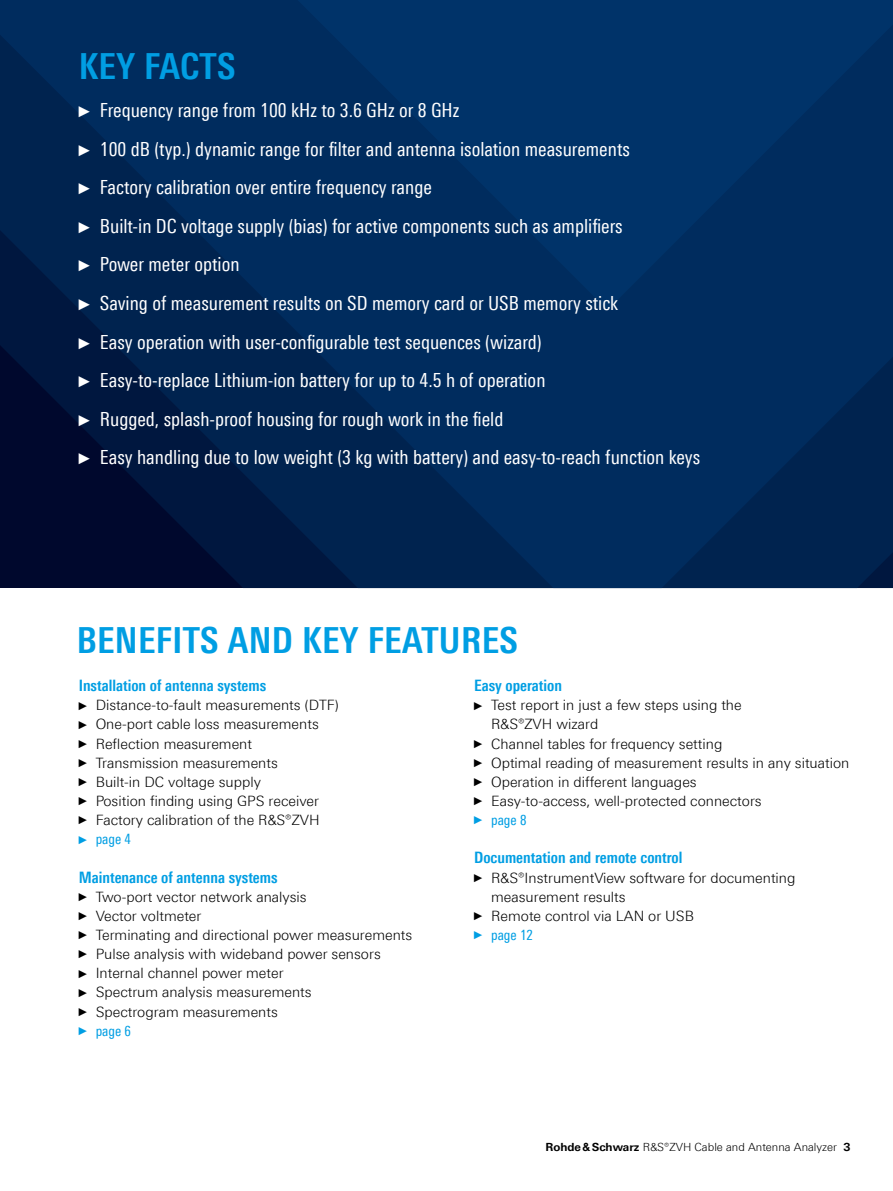
<style>
.page{position:relative;width:893px;height:1191px;background:#fff}
.page>*{position:absolute;margin:0;border:0;box-sizing:border-box;transform-origin:0 0}
.Seiten_Headline_24Pt{font:700 36px "Linotype Univers 620 Cn";letter-spacing:.01em;color:#009ee3}
.t1{font:19.5px "Linotype Univers 420 Cn";color:#fff}
.Absatzfett_cyan{font:700 15.75px "Linotype Univers 620 Cn";color:#009ee3}
.t2{font:300 14.25px/19.2px "Linotype Univers 330";color:#000}
.t3{font:14.25px "Linotype Univers 420 Cn";color:#009ee3}
.t4{font:300 11.25px "Linotype Univers 330";color:#000}
.s1{font-family:"Arial Narrow";font-size:15.6px}
.s2{font-family:"Arial Narrow";font-weight:400;font-size:11.4px}
.s3{font-family:"Arial Narrow";font-size:11.4px}
.s4{font-family:"Linotype Univers 630";font-weight:700}
</style>
<div class="page">
<svg style="left:0;top:0;width:893px;height:588px;background:#002350"></svg>
<svg style="left:252px;top:0;width:641px;height:310px;background:#002f63"></svg>
<p class="Seiten_Headline_24Pt" style="left:79px;top:44px;width:158px">KEY FACTS</p>
<p class="t1" style="left:79px;top:99px;width:382px"><span class="s1">►</span> Frequency range from 100 kHz to 3.6 GHz or 8 GHz</p>
<p class="t1" style="left:79px;top:137px;width:553px"><span class="s1">►</span> 100 dB (typ.) dynamic range for filter and antenna isolation measurements</p>
<p class="t1" style="left:79px;top:176px;width:355px"><span class="s1">►</span> Factory calibration over entire frequency range</p>
<p class="t1" style="left:79px;top:215px;width:545px"><span class="s1">►</span> Built-in DC voltage supply (bias) for active components such as amplifiers</p>
<p class="t1" style="left:79px;top:253px;width:162px"><span class="s1">►</span> Power meter option</p>
<p class="t1" style="left:79px;top:292px;width:541px"><span class="s1">►</span> Saving of measurement results on SD memory card or USB memory stick</p>
<p class="t1" style="left:79px;top:330px;width:465px"><span class="s1">►</span> Easy operation with user-configurable test sequences (wizard)</p>
<p class="t1" style="left:79px;top:369px;width:468px"><span class="s1">►</span> Easy-to-replace Lithium-ion battery for up to 4.5 h of operation</p>
<p class="t1" style="left:79px;top:407px;width:426px"><span class="s1">►</span> Rugged, splash-proof housing for rough work in the field</p>
<p class="t1" style="left:79px;top:446px;width:623px"><span class="s1">►</span> Easy handling due to low weight (3 kg with battery) and easy-to-reach function keys</p>
<p class="Seiten_Headline_24Pt" style="left:77px;top:618px;width:443px">BENEFITS AND KEY FEATURES</p>
<p class="Absatzfett_cyan" style="left:474px;top:676px;width:89px">Easy operation</p>
<p class="t2" style="left:491px;top:695px;width:252px;text-indent:-17px"><span class="s2">►</span> Test report in just a few steps using the<br>R&amp;S®ZVH wizard</p>
<p class="t2" style="left:474px;top:734px;width:250px"><span class="s2">►</span> Channel tables for frequency setting</p>
<p class="t2" style="left:474px;top:753px;width:377px"><span class="s2">►</span> Optimal reading of measurement results in any situation</p>
<p class="t2" style="left:474px;top:772px;width:224px"><span class="s2">►</span> Operation in different languages</p>
<p class="t2" style="left:474px;top:791px;width:289px"><span class="s2">►</span> Easy-to-access, well-protected connectors</p>
<p class="t3" style="left:474px;top:812px;width:54px"><span class="s3">►</span> page 8</p>
<p class="Absatzfett_cyan" style="left:474px;top:848px;width:210px">Documentation and remote control</p>
<p class="t2" style="left:491px;top:867px;width:306px;text-indent:-17px"><span class="s2">►</span> R&amp;S®InstrumentView software for documenting measurement results</p>
<p class="t2" style="left:474px;top:906px;width:221px"><span class="s2">►</span> Remote control via LAN or USB</p>
<p class="t3" style="left:474px;top:926px;width:60px"><span class="s3">►</span> page 12</p>
<p class="Absatzfett_cyan" style="left:79px;top:676px;width:189px">Installation of antenna systems</p>
<p class="t2" style="left:79px;top:695px;width:262px"><span class="s2">►</span> Distance-to-fault measurements (DTF)</p>
<p class="t2" style="left:79px;top:714px;width:242px"><span class="s2">►</span> One-port cable loss measurements</p>
<p class="t2" style="left:79px;top:734px;width:175px"><span class="s2">►</span> Reflection measurement</p>
<p class="t2" style="left:79px;top:753px;width:201px"><span class="s2">►</span> Transmission measurements</p>
<p class="t2" style="left:79px;top:772px;width:184px"><span class="s2">►</span> Built-in DC voltage supply</p>
<p class="t2" style="left:79px;top:791px;width:242px"><span class="s2">►</span> Position finding using GPS receiver</p>
<p class="t2" style="left:79px;top:810px;width:242px"><span class="s2">►</span> Factory calibration of the R&amp;S®ZVH</p>
<p class="t3" style="left:79px;top:831px;width:54px"><span class="s3">►</span> page 4</p>
<p class="Absatzfett_cyan" style="left:79px;top:867px;width:200px">Maintenance of antenna systems</p>
<p class="t2" style="left:79px;top:887px;width:230px"><span class="s2">►</span> Two-port vector network analysis</p>
<p class="t2" style="left:79px;top:906px;width:124px"><span class="s2">►</span> Vector voltmeter</p>
<p class="t2" style="left:79px;top:925px;width:335px"><span class="s2">►</span> Terminating and directional power measurements</p>
<p class="t2" style="left:79px;top:944px;width:304px"><span class="s2">►</span> Pulse analysis with wideband power sensors</p>
<p class="t2" style="left:79px;top:963px;width:206px"><span class="s2">►</span> Internal channel power meter</p>
<p class="t2" style="left:79px;top:982px;width:235px"><span class="s2">►</span> Spectrum analysis measurements</p>
<p class="t2" style="left:79px;top:1001px;width:201px"><span class="s2">►</span> Spectrogram measurements</p>
<p class="t3" style="left:79px;top:1022px;width:54px"><span class="s3">►</span> page 6</p>
<p class="t4" style="left:545px;top:1140px;width:306px"><span class="s4">Rohde&amp;Schwarz</span> R&amp;S®ZVH Cable and Antenna Analyzer <span class="s4">3</span></p>
</div>
